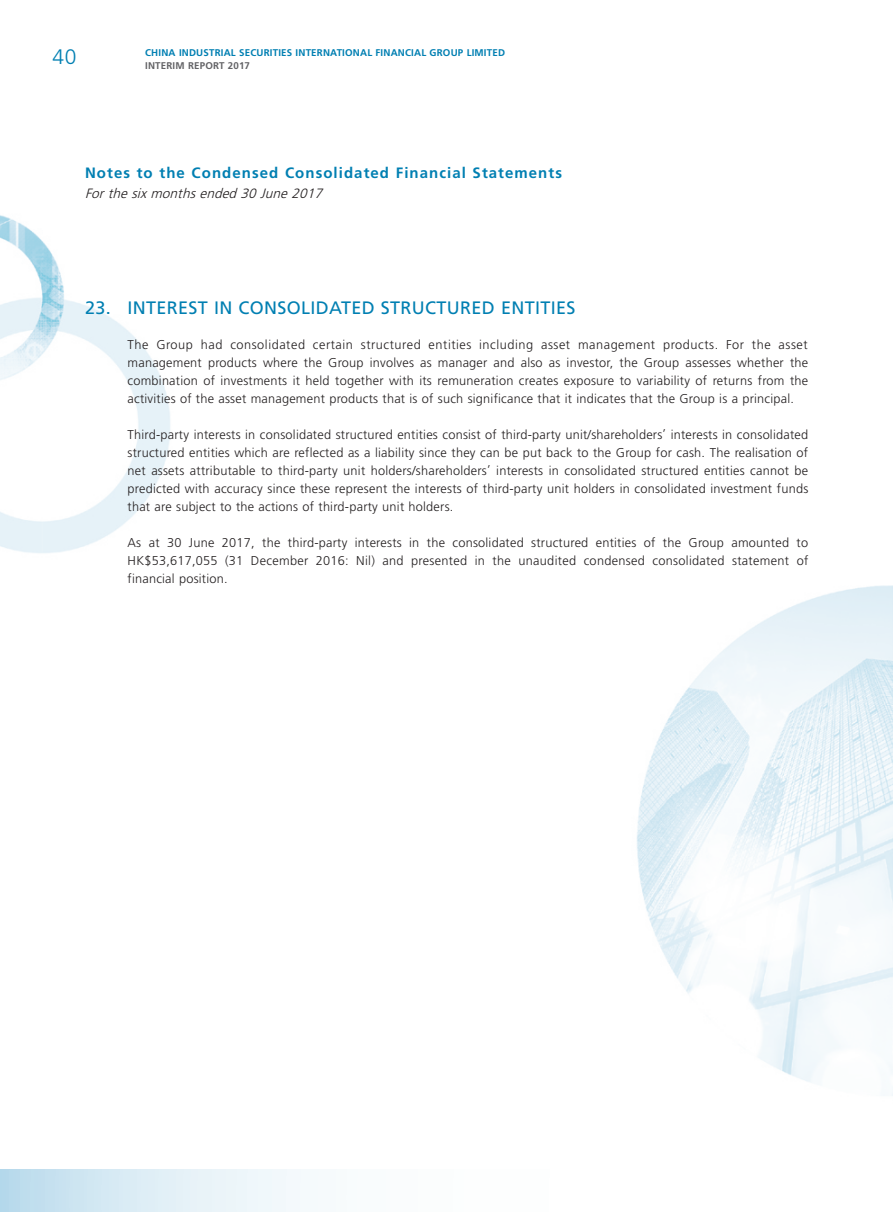
<style>
.page{position:relative;width:893px;height:1212px;background:#fff}
.page>*{position:absolute;margin:0;border:0;box-sizing:border-box;transform-origin:0 0}
.t1{font:300 21px "Frutiger LT Std";color:#007fb2}
.Heading_1{font:18px "Frutiger LT Std";letter-spacing:.02em;color:#007fb2}
.t2{font:700 15px "Frutiger LT Std";letter-spacing:.07em;color:#007fb2}
.t3{font:italic 300 13.5px "Frutiger LT Std";color:#231f20}
.Body_Text{font:300 12.75px/18px "Frutiger LT Std";letter-spacing:.02em;color:#231f20;text-align:justify}
.t4{font:700 9.75px "Frutiger LT Std";letter-spacing:.02em;color:#007fb2}
.t5{font:700 9.75px "Frutiger LT Std";letter-spacing:.02em;color:#636366}
</style>
<div class="page">
<svg style="left:0;top:1169px;width:301px;height:43px"></svg>
<img style="left:637px;top:585px;width:256px;height:511px">
<img style="left:0;top:215px;width:170px;height:338px">
<h1 class="t1" style="left:53px;top:45px;width:25px">40</h1>
<p class="t4" style="left:145px;top:47px;width:361px">CHINA INDUSTRIAL SECURITIES INTERNATIONAL FINANCIAL GROUP LIMITED</p>
<p class="t5" style="left:145px;top:59px;width:106px">INTERIM REPORT 2017</p>
<p class="t2" style="left:85px;top:164px;width:478px">Notes to the Condensed Consolidated Financial Statements</p>
<p class="t3" style="left:85px;top:186px;width:243px">For the six months ended 30 June 2017</p>
<p class="Heading_1" style="left:85px;top:297px;width:492px">23. INTEREST IN CONSOLIDATED STRUCTURED ENTITIES</p>
<p class="Body_Text" style="left:128px;top:336px;width:682px">The Group had consolidated certain structured entities including asset management products. For the asset management products where the Group involves as manager and also as investor, the Group assesses whether the combination of investments it held together with its remuneration creates exposure to variability of returns from the activities of the asset management products that is of such significance that it indicates that the Group is a principal.</p>
<p class="Body_Text" style="left:128px;top:426px;width:682px">Third-party interests in consolidated structured entities consist of third-party unit/shareholders’ interests in consolidated structured entities which are reflected as a liability since they can be put back to the Group for cash. The realisation of net assets attributable to third-party unit holders/shareholders’ interests in consolidated structured entities cannot be predicted with accuracy since these represent the interests of third-party unit holders in consolidated investment funds that are subject to the actions of third-party unit holders.</p>
<p class="Body_Text" style="left:128px;top:534px;width:682px">As at 30 June 2017, the third-party interests in the consolidated structured entities of the Group amounted to HK$53,617,055 (31 December 2016: Nil) and presented in the unaudited condensed consolidated statement of financial position.</p>
</div>
